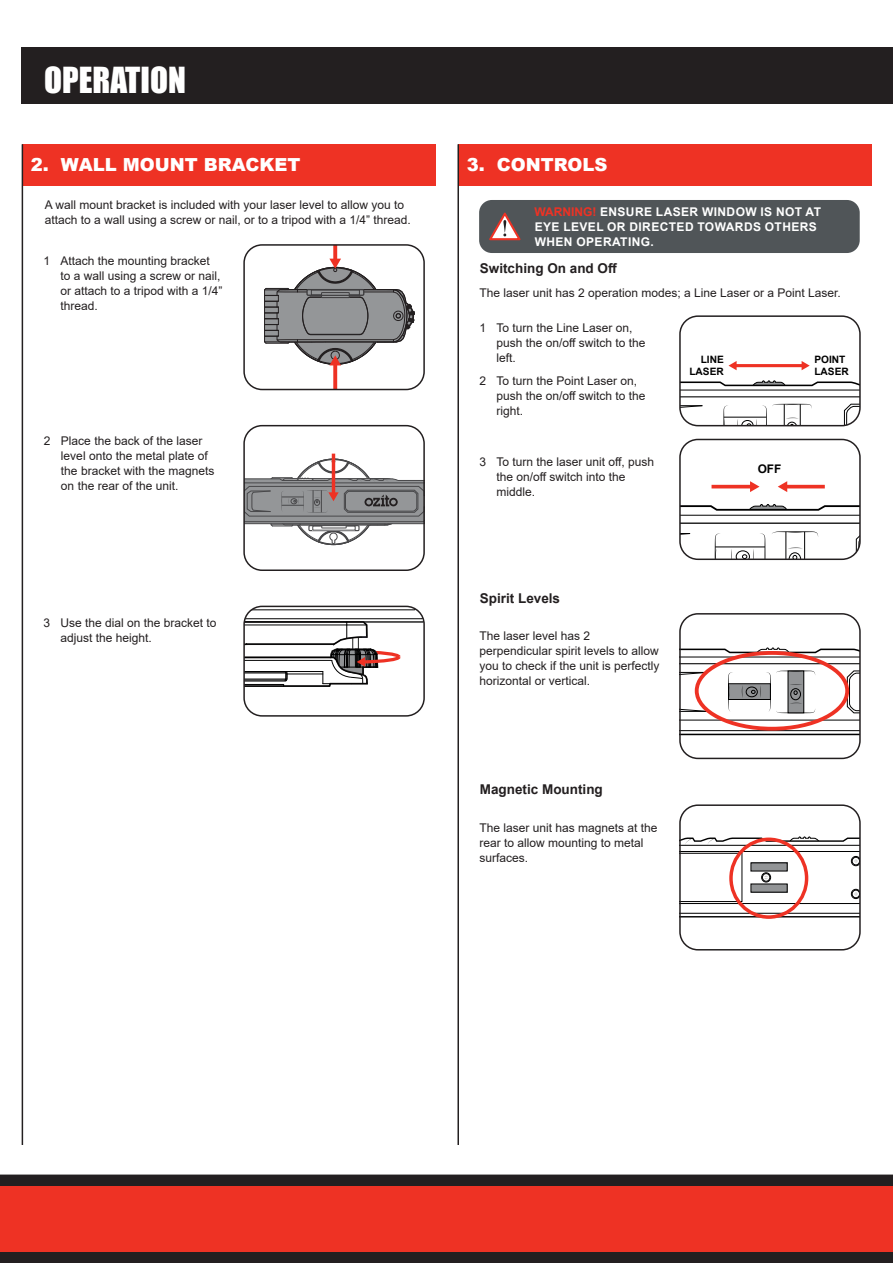
<style>
.page{position:relative;width:893px;height:1263px;background:#fff}
.page>*{position:absolute;margin:0;border:0;box-sizing:border-box;transform-origin:0 0}
.t1{font:33px "Impact";color:#fff}
.t2{font:900 18px "Arial";color:#fff}
.t3{font:700 13.5px "Arial";color:#231f20}
.t4{font:12px/15px "Arial";color:#231f20}
.t5{font:700 12px/15px "Arial";letter-spacing:.035em;color:#fff}
.t6{font:700 11.85px "Arial";color:#000}
.t7{font:700 10.2px/12.1px "Arial";color:#000;text-align:right}
.s1{color:#ee3224}
</style>
<div class="page">
<svg style="left:0;top:1083px;width:893px;height:180px"></svg>
<div style="left:0;top:1186px;width:893px;height:65px;background:#ee3224"></div>
<div style="left:21px;top:47px;width:872px;height:57px;background:#231f20"></div>
<div style="left:22px;top:144px;width:413px;height:41px;background:#ee3224"></div>
<div style="left:458px;top:144px;width:413px;height:41px;background:#ee3224"></div>
<hr style="left:22px;top:144px;width:1px;height:1001px;background:#231f20">
<hr style="left:457px;top:144px;width:2px;height:1001px;background:#231f20">
<hr style="left:332px;top:454px;width:3px;height:40px;background:#ee3224">
<svg style="left:246px;top:458px;width:176px;height:87px"></svg>
<div style="left:243px;top:425px;width:182px;height:146px;border:2px solid #231f20;border-radius:18px"></div>
<svg style="left:333px;top:365px;width:4px;height:22px"></svg>
<svg style="left:333px;top:247px;width:4px;height:12px"></svg>
<svg style="left:264px;top:259px;width:151px;height:106px"></svg>
<div style="left:321px;top:295px;width:29px;height:3px;border:1px solid #3e3d3f"></div>
<div style="left:307px;top:290px;width:57px;height:5px;background:#949698"></div>
<div style="left:306px;top:289px;width:58px;height:7px;border:1px solid #3e3d3f"></div>
<div style="left:311px;top:290px;width:49px;height:5px;border:1px solid #3e3d3f"></div>
<div style="left:321px;top:292px;width:29px;height:4px;border:1px solid #3e3d3f"></div>
<div style="left:243px;top:244px;width:182px;height:146px;border:2px solid #231f20;border-radius:18px"></div>
<svg style="left:680px;top:380px;width:178px;height:46px"></svg>
<hr style="left:735px;top:364px;width:68px;height:3px;background:#ee3224">
<svg style="left:728px;top:361px;width:9px;height:9px"></svg>
<svg style="left:802px;top:361px;width:8px;height:9px"></svg>
<div style="left:679px;top:315px;width:182px;height:111px;border:2px solid #231f20;border-radius:18px"></div>
<svg style="left:682px;top:647px;width:176px;height:89px"></svg>
<div style="left:695px;top:651px;width:154px;height:80px;border:4px solid #ee3224;border-radius:50%"></div>
<div style="left:679px;top:613px;width:182px;height:146px;border:2px solid #231f20;border-radius:18px"></div>
<svg style="left:682px;top:836px;width:176px;height:82px"></svg>
<div style="left:729px;top:837px;width:79px;height:82px;border:4px solid #ee3224;border-radius:50%"></div>
<div style="left:679px;top:804px;width:182px;height:146px;border:2px solid #231f20;border-radius:18px"></div>
<svg style="left:682px;top:504px;width:176px;height:55px"></svg>
<hr style="left:786px;top:485px;width:39px;height:3px;background:#ee3224">
<svg style="left:778px;top:481px;width:9px;height:11px"></svg>
<hr style="left:711px;top:485px;width:41px;height:3px;background:#ee3224">
<svg style="left:750px;top:481px;width:9px;height:11px"></svg>
<div style="left:679px;top:439px;width:182px;height:121px;border:2px solid #231f20;border-radius:18px"></div>
<svg style="left:246px;top:606px;width:178px;height:81px"></svg>
<div style="left:243px;top:606px;width:182px;height:111px;border:2px solid #231f20;border-radius:18px"></div>
<div style="left:479px;top:200px;width:381px;height:53px;background:#505558;border-radius:13px"></div>
<svg style="left:489px;top:213px;width:31px;height:27px"></svg>
<h1 class="t1" style="left:44px;top:55px;width:143px">OPERATION</h1>
<h2 class="t2" style="left:31px;top:152px;width:271px">2. WALL MOUNT BRACKET</h2>
<h2 class="t2" style="left:467px;top:152px;width:142px">3. CONTROLS</h2>
<p class="t4" style="left:45px;top:197px;width:368px">A wall mount bracket is included with your laser level to allow you to attach to a wall using a screw or nail, or to a tripod with a 1/4” thread.</p>
<p class="t4" style="left:60px;top:253px;width:164px;text-indent:-17px">1 Attach the mounting bracket to a wall using a screw or nail, or attach to a tripod with a 1/4” thread.</p>
<p class="t4" style="left:61px;top:433px;width:155px;text-indent:-17px">2 Place the back of the laser level onto the metal plate of the bracket with the magnets on the rear of the unit.</p>
<p class="t4" style="left:60px;top:615px;width:158px;text-indent:-17px">3 Use the dial on the bracket to adjust the height.</p>
<p class="t5" style="left:534px;top:204px;width:288px"><span class="s1">WARNING!</span> ENSURE LASER WINDOW IS NOT AT<br>EYE LEVEL OR DIRECTED TOWARDS OTHERS<br>WHEN OPERATING.</p>
<p class="t3" style="left:480px;top:259px;width:139px">Switching On and Off</p>
<p class="t4" style="left:479px;top:285px;width:363px">The laser unit has 2 operation modes; a Line Laser or a Point Laser.</p>
<p class="t4" style="left:496px;top:320px;width:151px;text-indent:-17px">1 To turn the Line Laser on, push the on/off switch to the left.</p>
<p class="t4" style="left:496px;top:373px;width:151px;text-indent:-17px">2 To turn the Point Laser on, push the on/off switch to the right.</p>
<p class="t4" style="left:496px;top:454px;width:159px;text-indent:-17px">3 To turn the laser unit off, push the on/off switch into the middle.</p>
<p class="t7" style="left:689px;top:354px;width:36px">LINE<br>LASER</p>
<p class="t7" style="left:814px;top:354px;width:36px;text-align:left">POINT<br>LASER</p>
<p class="t6" style="left:758px;top:461px;width:25px">OFF</p>
<p class="t3" style="left:480px;top:589px;width:82px">Spirit Levels</p>
<p class="t4" style="left:479px;top:628px;width:182px">The laser level has 2 perpendicular spirit levels to allow you to check if the unit is perfectly horizontal or vertical.</p>
<p class="t3" style="left:480px;top:780px;width:124px">Magnetic Mounting</p>
<p class="t4" style="left:479px;top:820px;width:180px">The laser unit has magnets at the rear to allow mounting to metal surfaces.</p>
</div>
